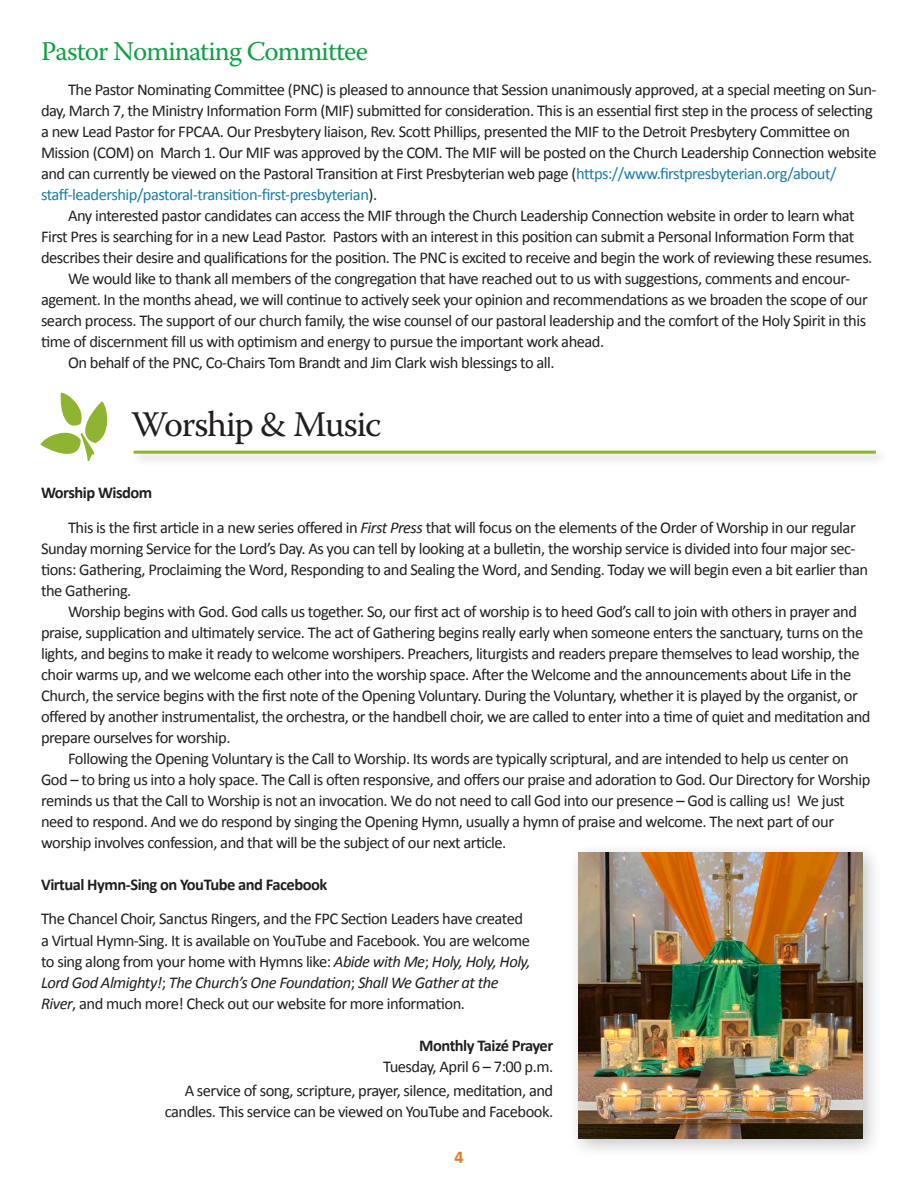
<style>
.page{position:relative;width:918px;height:1188px;background:#fff}
.page>*{position:absolute;margin:0;border:0;box-sizing:border-box;transform-origin:0 0}
.t1{font:36px "Warnock Pro";letter-spacing:-.03em;color:#231f20}
.t2{font:27px "Warnock Pro";letter-spacing:-.03em;color:#129f45}
.t3{font:700 18px "Calibri";color:#e9791e}
.t4{font:16.5px/21px "Calibri";letter-spacing:-.03em;color:#231f20}
.t5{font:700 16.5px "Calibri";letter-spacing:-.03em;color:#231f20}
.s1{color:#1d7ca7}
.s2{font-weight:700}
.s3{font-style:italic}
</style>
<div class="page">
<div style="left:568px;top:842px;width:315px;height:317px;background:#231f20;opacity:.25"></div>
<img style="left:578px;top:852px;width:285px;height:286px">
<div style="left:131px;top:447px;width:757px;height:20px;background:#231f20;opacity:.25"></div>
<hr style="left:134px;top:451px;width:742px;height:3px;background:#8fb431">
<svg style="left:40px;top:392px;width:68px;height:69px"></svg>
<h2 class="t2" style="left:41px;top:35px;width:329px">Pastor Nominating Committee</h2>
<p class="t4" style="left:41px;top:79px;width:837px;text-indent:27px">The Pastor Nominating Committee (PNC) is pleased to announce that Session unanimously approved, at a special meeting on Sun&shy;day, March 7, the Ministry Information Form (MIF) submitted for consideration. This is an essential first step in the process of selecting a new Lead Pastor for FPCAA. Our Presbytery liaison, Rev. Scott Phillips, presented the MIF to the Detroit Presbytery Committee on Mission (COM) on March 1. Our MIF was approved by the COM. The MIF will be posted on the Church Leadership Connection website and can currently be viewed on the Pastoral Transition at First Presbyterian web page (<span class="s1">https://www.firstpresbyterian.org/about/ staff-leadership/pastoral-transition-first-presbyterian</span>).</p>
<p class="t4" style="left:68px;top:205px;width:788px">Any interested pastor candidates can access the MIF through the Church Leadership Connection website in order to learn what</p>
<p class="t4" style="left:41px;top:226px;width:815px">First Pres is searching for in a new Lead Pastor. Pastors with an interest in this position can submit a Personal Information Form that</p>
<p class="t4" style="left:41px;top:247px;width:833px">describes their desire and qualifications for the position. The PNC is excited to receive and begin the work of reviewing these resumes.</p>
<p class="t4" style="left:68px;top:268px;width:784px">We would like to thank all members of the congregation that have reached out to us with suggestions, comments and encour-</p>
<p class="t4" style="left:41px;top:289px;width:828px">agement. In the months ahead, we will continue to actively seek your opinion and recommendations as we broaden the scope of our</p>
<p class="t4" style="left:41px;top:310px;width:827px">search process. The support of our church family, the wise counsel of our pastoral leadership and the comfort of the Holy Spirit in this</p>
<p class="t4" style="left:41px;top:331px;width:565px">time of discernment fill us with optimism and energy to pursue the important work ahead.</p>
<p class="t4" style="left:68px;top:352px;width:488px">On behalf of the PNC, Co-Chairs Tom Brandt and Jim Clark wish blessings to all.</p>
<h1 class="t1" style="left:131px;top:402px;width:252px">Worship &amp; Music</h1>
<p class="t4" style="left:68px;top:476px;width:789px;line-height:34.5px;text-indent:-27px"><span class="s2">Worship Wisdom<br></span>This is the first article in a new series offered in <span class="s3">First Press</span> that will focus on the elements of the Order of Worship in our regular</p>
<p class="t4" style="left:41px;top:538px;width:829px">Sunday morning Service for the Lord’s Day. As you can tell by looking at a bulletin, the worship service is divided into four major sec&shy;tions: Gathering, Proclaiming the Word, Responding to and Sealing the Word, and Sending. Today we will begin even a bit earlier than the Gathering.</p>
<p class="t4" style="left:41px;top:601px;width:831px;text-indent:27px">Worship begins with God. God calls us together. So, our first act of worship is to heed God’s call to join with others in prayer and praise, supplication and ultimately service. The act of Gathering begins really early when someone enters the sanctuary, turns on the lights, and begins to make it ready to welcome worshipers. Preachers, liturgists and readers prepare themselves to lead worship, the choir warms up, and we welcome each other into the worship space. After the Welcome and the announcements about Life in the Church, the service begins with the first note of the Opening Voluntary. During the Voluntary, whether it is played by the organist, or offered by another instrumentalist, the orchestra, or the handbell choir, we are called to enter into a time of quiet and meditation and prepare ourselves for worship.</p>
<p class="t4" style="left:41px;top:748px;width:831px;text-indent:27px">Following the Opening Voluntary is the Call to Worship. Its words are typically scriptural, and are intended to help us center on God – to bring us into a holy space. The Call is often responsive, and offers our praise and adoration to God. Our Directory for Worship reminds us that the Call to Worship is not an invocation. We do not need to call God into our presence – God is calling us! We just need to respond. And we do respond by singing the Opening Hymn, usually a hymn of praise and welcome. The next part of our worship involves confession, and that will be the subject of our next article.</p>
<p class="t5" style="left:41px;top:874px;width:288px">Virtual Hymn-Sing on YouTube and Facebook</p>
<p class="t4" style="left:41px;top:909px;width:491px">The Chancel Choir, Sanctus Ringers, and the FPC Section Leaders have created a Virtual Hymn-Sing. It is available on YouTube and Facebook. You are welcome to sing along from your home with Hymns like: <span class="s3">Abide with Me</span>; <span class="s3">Holy, Holy, Holy, Lord God Almighty!</span>; <span class="s3">The Church’s One Foundation</span>; <span class="s3">Shall We Gather at the River</span>, and much more! Check out our website for more information.</p>
<p class="t5" style="left:419px;top:1034px;width:136px">Monthly Taizé Prayer</p>
<p class="t4" style="left:185px;top:1054px;width:370px;line-height:24px;text-align:right">Tuesday, April 6 – 7:00 p.m.<br>A service of song, scripture, prayer, silence, meditation, and</p>
<p class="t4" style="left:165px;top:1101px;width:390px">candles. This service can be viewed on YouTube and Facebook.</p>
<p class="t3" style="left:454px;top:1145px;width:11px">4</p>
</div>
